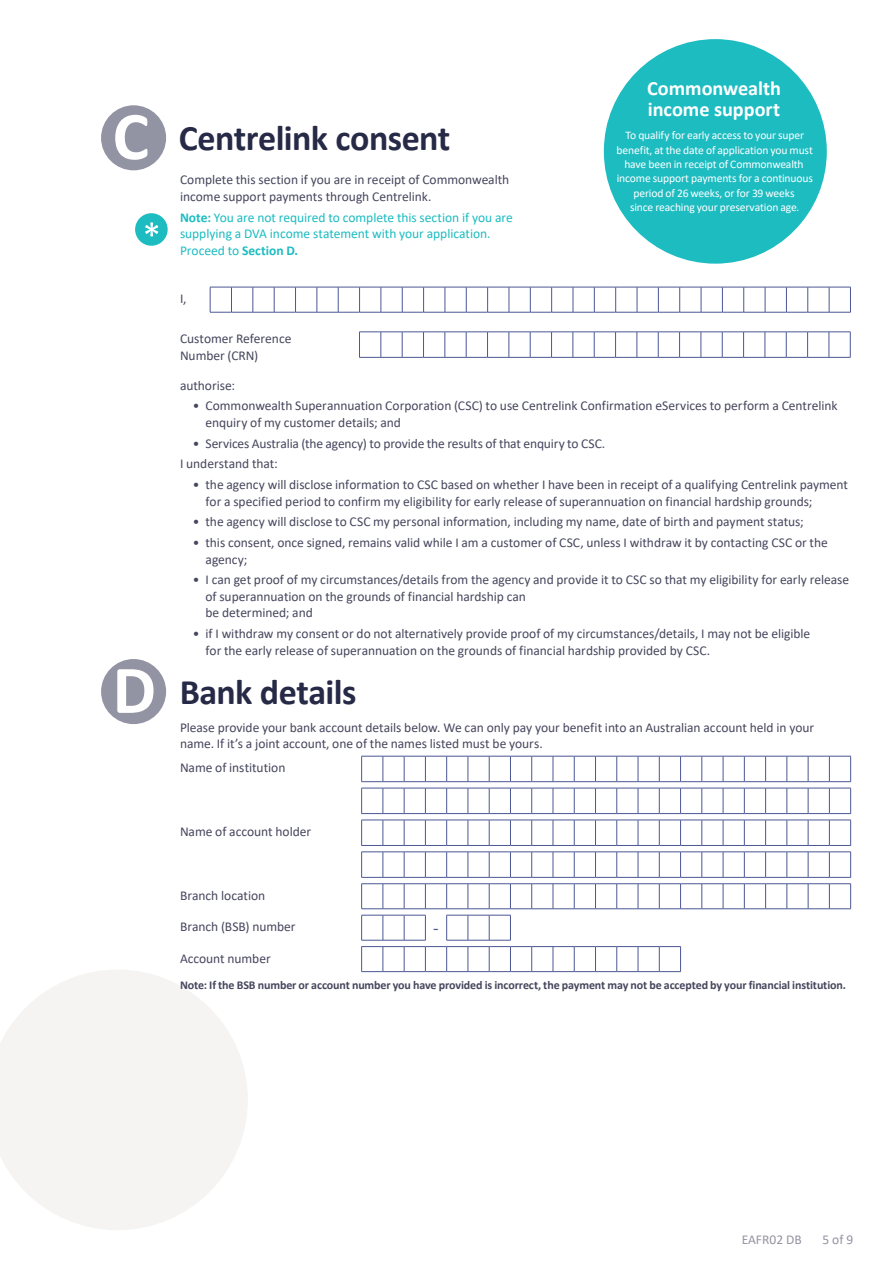
<style>
.page{position:relative;width:893px;height:1263px;background:#fff}
.page>*{position:absolute;margin:0;border:0;box-sizing:border-box;transform-origin:0 0}
._01_Form_Section_hea{font:700 36px "Calibri";letter-spacing:-.015em;color:#272a46}
._07_Breakout_Heading{font:700 20.25px/20.2px "Calibri";color:#fff}
.td-comb-cell{font:18px "Calibri";color:#4c5794}
._08_Body_Text{font:13.5px/16.5px "Calibri";letter-spacing:-.005em;color:#46465e}
._02_Important_Text{font:13.5px/16.5px "Calibri";color:#1cbcc1}
.td-cell-label{font:13.5px/16.5px "Calibri";letter-spacing:-.005em;color:#46465e}
.t1{font:13.5px "Calibri";color:#9394a3}
._11_Disclaimer_Text{font:700 12px "Calibri";letter-spacing:-.01em;color:#46465e}
._08_Breakout_Body{font:11.55px/14.5px "Calibri";letter-spacing:-.01em;color:#fff;text-align:center}
.s1{font-size:69px;color:#fff}
.s2{font-weight:700}
</style>
<div class="page">
<svg style="left:0;top:970px;width:248px;height:260px;fill:#f5f4f3"></svg>
<div style="left:101px;top:105px;width:65px;height:65px;background:#9394a3;border-radius:50%"></div>
<svg style="left:210px;top:287px;width:641px;height:26px"></svg>
<svg style="left:359px;top:332px;width:492px;height:26px"></svg>
<div style="left:101px;top:659px;width:65px;height:65px;background:#9394a3;border-radius:50%"></div>
<svg style="left:361px;top:756px;width:490px;height:26px"></svg>
<svg style="left:361px;top:788px;width:490px;height:26px"></svg>
<svg style="left:361px;top:820px;width:490px;height:89px"></svg>
<svg style="left:361px;top:915px;width:321px;height:57px"></svg>
<div style="left:135px;top:213px;width:33px;height:33px;background:#1cbcc1;border-radius:50%"></div>
<svg style="left:145px;top:222px;width:13px;height:14px"></svg>
<div style="left:604px;top:39px;width:223px;height:225px;background:#1cbcc1;border-radius:50%"></div>
<p class="_07_Breakout_Heading" style="left:647px;top:78px;width:135px">Commonwealth income support</p>
<p class="_08_Breakout_Body" style="left:617px;top:128px;width:198px">To qualify for early access to your super benefit, at the date of application you must have been in receipt of Commonwealth income support payments for a continuous period of 26 weeks, or for 39 weeks<br>since reaching your preservation age.</p>
<p class="_01_Form_Section_hea" style="left:113px;top:113px;width:339px"><span class="s1">C</span> Centrelink consent</p>
<p class="_08_Body_Text" style="left:180px;top:171px;width:331px">Complete this section if you are in receipt of Commonwealth income support payments through Centrelink.</p>
<p class="_02_Important_Text" style="left:180px;top:209px;width:334px"><span class="s2">Note:</span> You are not required to complete this section if you are supplying a DVA income statement with your application.<br>Proceed to <span class="s2">Section D.</span></p>
<p class="td-cell-label" style="left:180px;top:290px;width:8px">I,</p>
<p class="td-cell-label" style="left:180px;top:330px;width:113px">Customer Reference<br>Number (CRN)</p>
<p class="_08_Body_Text" style="left:180px;top:376px;width:57px">authorise:</p>
<p class="_08_Body_Text" style="left:206px;top:397px;width:633px;text-indent:-13px">• Commonwealth Superannuation Corporation (CSC) to use Centrelink Confirmation eServices to perform a Centrelink enquiry of my customer details; and</p>
<p class="_08_Body_Text" style="left:193px;top:434px;width:414px">• Services Australia (the agency) to provide the results of that enquiry to CSC.</p>
<p class="_08_Body_Text" style="left:180px;top:455px;width:99px">I understand that:</p>
<p class="_08_Body_Text" style="left:206px;top:476px;width:644px;text-indent:-13px">• the agency will disclose information to CSC based on whether I have been in receipt of a qualifying Centrelink payment for a specified period to confirm my eligibility for early release of superannuation on financial hardship grounds;</p>
<p class="_08_Body_Text" style="left:193px;top:513px;width:613px">• the agency will disclose to CSC my personal information, including my name, date of birth and payment status;</p>
<p class="_08_Body_Text" style="left:206px;top:534px;width:624px;text-indent:-13px">• this consent, once signed, remains valid while I am a customer of CSC, unless I withdraw it by contacting CSC or the agency;</p>
<p class="_08_Body_Text" style="left:206px;top:571px;width:645px;text-indent:-13px">• I can get proof of my circumstances/details from the agency and provide it to CSC so that my eligibility for early release of superannuation on the grounds of financial hardship can<br>be determined; and</p>
<p class="_08_Body_Text" style="left:206px;top:625px;width:606px;text-indent:-13px">• if I withdraw my consent or do not alternatively provide proof of my circumstances/details, I may not be eligible for the early release of superannuation on the grounds of financial hardship provided by CSC.</p>
<p class="_01_Form_Section_hea" style="left:113px;top:666px;width:246px"><span class="s1">D</span> Bank details</p>
<p class="_08_Body_Text" style="left:180px;top:719px;width:636px">Please provide your bank account details below. We can only pay your benefit into an Australian account held in your name. If it’s a joint account, one of the names listed must be yours.</p>
<p class="td-cell-label" style="left:180px;top:759px;width:107px">Name of institution</p>
<p class="td-cell-label" style="left:180px;top:823px;width:133px">Name of account holder</p>
<p class="td-cell-label" style="left:180px;top:887px;width:87px">Branch location</p>
<p class="td-cell-label" style="left:180px;top:918px;width:117px">Branch (BSB) number</p>
<p class="td-comb-cell" style="left:433px;top:916px;width:7px">-</p>
<p class="td-cell-label" style="left:180px;top:949px;width:92px">Account number</p>
<p class="_11_Disclaimer_Text" style="left:180px;top:977px;width:667px">Note: If the BSB number or account number you have provided is incorrect, the payment may not be accepted by your financial institution.</p>
<p class="t1" style="left:742px;top:1230px;width:62px">EAFR02 DB</p>
<p class="t1" style="left:822px;top:1230px;width:33px">5 of 9</p>
</div>
